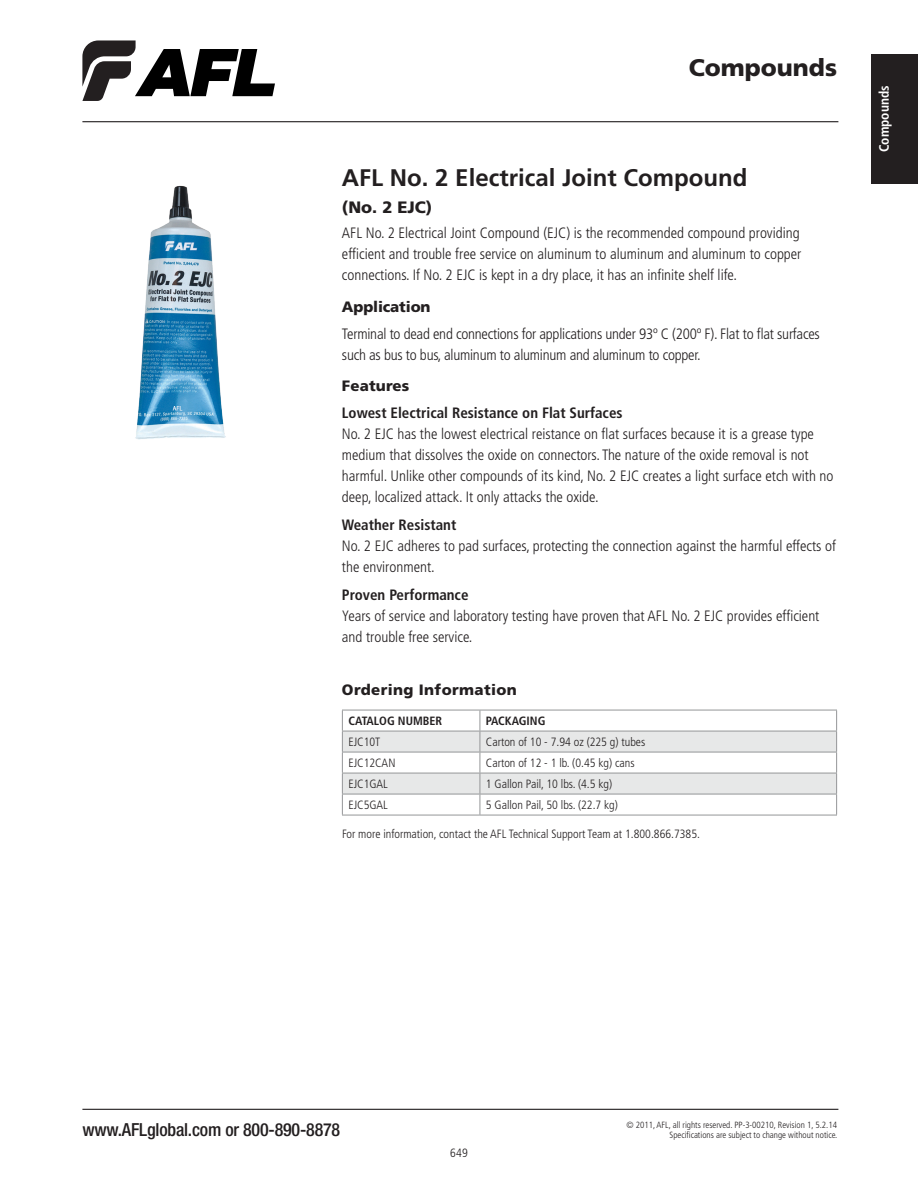
<style>
.page{position:relative;width:918px;height:1188px;background:#fff}
.page>*{position:absolute;margin:0;border:0;box-sizing:border-box;transform-origin:0 0}
.PP_product_name{font:700 24px "Frutiger LT Std";color:#231f20}
.t1{font:900 24px "Frutiger LT Std";color:#231f20}
.t2{font:500 condensed 18px "Helvetica Neue";letter-spacing:-.01em;color:#231f20}
.PP_product_name-2{font:900 16.5px "Frutiger LT Std";color:#231f20}
.FPP_Body_Text{font:300 condensed 15px/21px "Frutiger LT Std";color:#231f20}
.ACA_Body_Copy{font:300 condensed 15px/21px "Frutiger LT Std";letter-spacing:-.015em;color:#231f20;text-align:justify}
.FPP_Subhead{font:900 15px "Frutiger LT Std";letter-spacing:.01em;color:#231f20}
.FPP_Subhead-2{font:900 15px "Frutiger LT Std";letter-spacing:-.01em;color:#231f20}
.t3{font:700 condensed 13.5px "Frutiger LT Std";color:#fff}
.ACA_Table{font:300 condensed 12px "Frutiger LT Std";color:#231f20}
.ACA_Table_Bold{font:700 condensed 12px "Frutiger LT Std";color:#231f20}
.t4{font:300 condensed 9px/10.5px "Frutiger LT Std";color:#231f20;text-align:right}
.s1{font-weight:700}
</style>
<div class="page">
<hr style="left:82px;top:121px;width:756px;height:1px;background:#231f20">
<hr style="left:82px;top:1109px;width:756px;height:1px;background:#231f20">
<svg style="left:82px;top:40px;width:193px;height:61px"></svg>
<div style="left:871px;top:54px;width:47px;height:130px;background:#231f20"></div>
<svg style="left:342px;top:710px;width:495px;height:105px"></svg>
<hr style="left:342px;top:815px;width:138px;height:1px;background:#949698">
<hr style="left:480px;top:815px;width:357px;height:1px;background:#949698">
<img style="left:135px;top:185px;width:91px;height:255px">
<h1 class="t1" style="left:689px;top:53px;width:150px">Compounds</h1>
<p class="PP_product_name" style="left:342px;top:164px;width:407px">AFL No. 2 Electrical Joint Compound</p>
<p class="PP_product_name-2" style="left:342px;top:198px;width:92px">(No. 2 EJC)</p>
<p class="ACA_Body_Copy" style="left:342px;top:223px;width:461px">AFL No. 2 Electrical Joint Compound (EJC) is the recommended compound providing efficient and trouble free service on aluminum to aluminum and aluminum to copper connections. If No. 2 EJC is kept in a dry place, it has an infinite shelf life.</p>
<p class="FPP_Subhead-2" style="left:342px;top:297px;width:90px">Application</p>
<p class="ACA_Body_Copy" style="left:342px;top:323px;width:479px">Terminal to dead end connections for applications under 93º C (200º F). Flat to flat surfaces such as bus to bus, aluminum to aluminum and aluminum to copper.</p>
<p class="FPP_Subhead" style="left:342px;top:377px;width:69px">Features</p>
<p class="FPP_Body_Text" style="left:342px;top:403px;width:493px"><span class="s1">Lowest Electrical Resistance on Flat Surfaces<br></span>No. 2 EJC has the lowest electrical reistance on flat surfaces because it is a grease type medium that dissolves the oxide on connectors. The nature of the oxide removal is not harmful. Unlike other compounds of its kind, No. 2 EJC creates a light surface etch with no deep, localized attack. It only attacks the oxide.</p>
<p class="FPP_Body_Text" style="left:342px;top:514px;width:496px"><span class="s1">Weather Resistant<br></span>No. 2 EJC adheres to pad surfaces, protecting the connection against the harmful effects of the environment.</p>
<p class="FPP_Body_Text" style="left:342px;top:584px;width:479px"><span class="s1">Proven Performance<br></span>Years of service and laboratory testing have proven that AFL No. 2 EJC provides efficient and trouble free service.</p>
<p class="FPP_Subhead" style="left:342px;top:681px;width:176px">Ordering Information</p>
<p class="ACA_Table_Bold" style="left:348px;top:714px;width:95px">CATALOG NUMBER</p>
<p class="ACA_Table_Bold" style="left:486px;top:714px;width:61px">PACKAGING</p>
<p class="ACA_Table" style="left:348px;top:735px;width:33px">EJC10T</p>
<p class="ACA_Table" style="left:486px;top:735px;width:161px">Carton of 10 - 7.94 oz (225 g) tubes</p>
<p class="ACA_Table" style="left:348px;top:756px;width:49px">EJC12CAN</p>
<p class="ACA_Table" style="left:486px;top:756px;width:150px">Carton of 12 - 1 lb. (0.45 kg) cans</p>
<p class="ACA_Table" style="left:348px;top:777px;width:41px">EJC1GAL</p>
<p class="ACA_Table" style="left:486px;top:777px;width:128px">1 Gallon Pail, 10 lbs. (4.5 kg)</p>
<p class="ACA_Table" style="left:348px;top:798px;width:41px">EJC5GAL</p>
<p class="ACA_Table" style="left:486px;top:798px;width:134px">5 Gallon Pail, 50 lbs. (22.7 kg)</p>
<p class="ACA_Table" style="left:342px;top:827px;width:360px">For more information, contact the AFL Technical Support Team at 1.800.866.7385.</p>
<p class="t3" style="left:876px;top:152px;width:68px;rotate:-90deg">Compounds</p>
<p class="t2" style="left:82px;top:1119px;width:259px">www.AFLglobal.com or 800-890-8878</p>
<p class="ACA_Table" style="left:450px;top:1146px;width:19px">649</p>
<p class="t4" style="left:626px;top:1120px;width:212px">© 2011, AFL, all rights reserved. PP-3-00210, Revision 1, 5.2.14<br>Specifications are subject to change without notice.</p>
</div>
